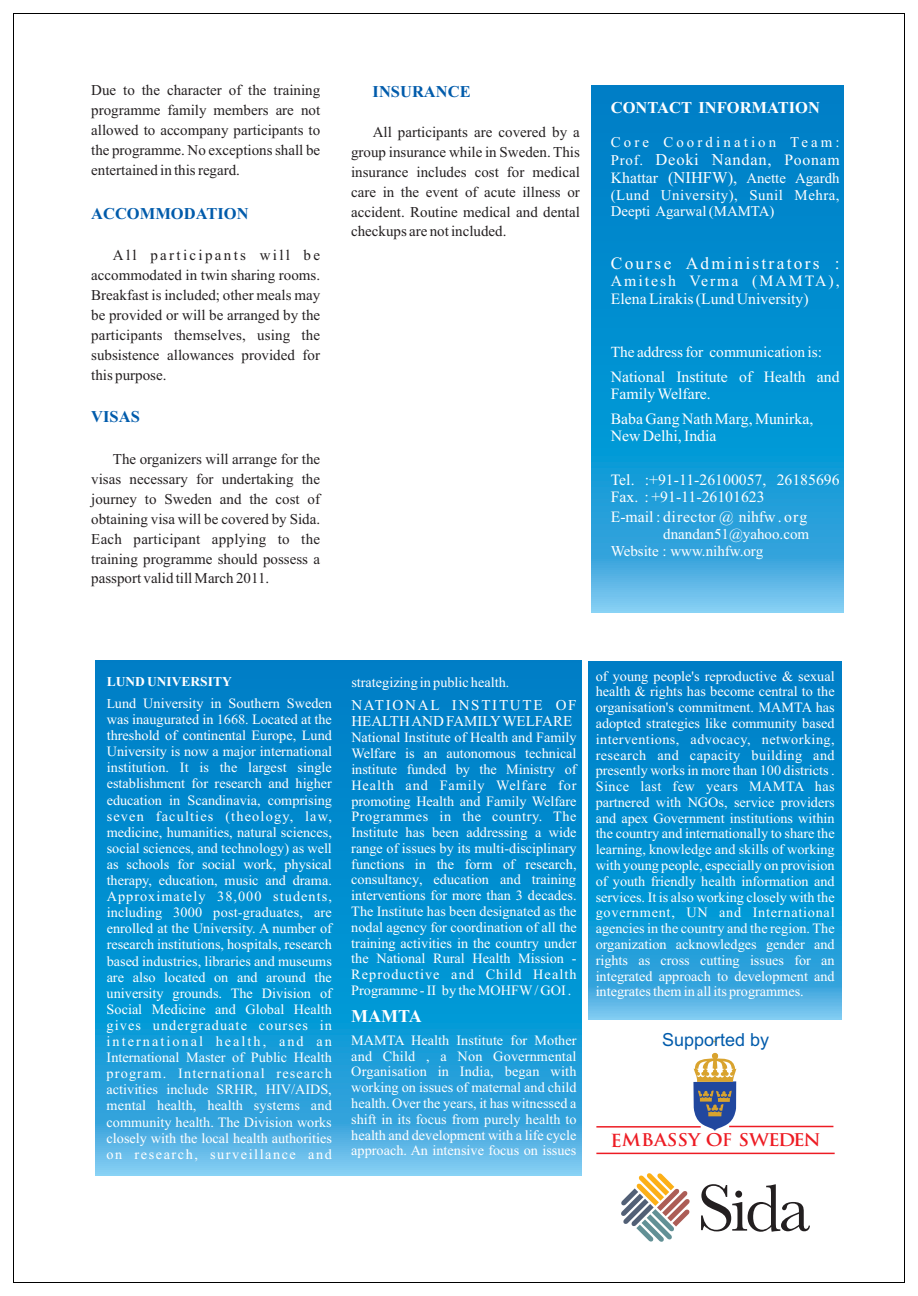
<style>
.page{position:relative;width:918px;height:1296px;background:#fff}
.page>*{position:absolute;margin:0;border:0;box-sizing:border-box;transform-origin:0 0}
.t1{font:18px "Arial";color:#005bab}
.t2{font:17.4px "Times New Roman";letter-spacing:.13em;color:#fff}
.t3{font:700 17.1px "Trajan Pro";letter-spacing:-.01em;color:#ed1c24;scale:1.08 1}
.t4{font:700 16.5px "Times New Roman";color:#005bab}
.t5{font:16.5px "Times New Roman";letter-spacing:.045em;color:#fff}
.t6{font:700 16.5px "Times New Roman";color:#fff}
.t7{font:15.75px/17.4px "Times New Roman";color:#fff}
.t8{font:15.3px "Times New Roman";color:#fff}
.t9{font:15px/20px "Times New Roman";color:#231f20;text-align:justify}
.t10{font:15px/16.6px "Times New Roman";color:#fff}
.t11{font:15px "Times New Roman";letter-spacing:.115em;color:#fff}
.t12{font:14.85px/16.6px "Times New Roman";letter-spacing:.035em;color:#fff;text-align:justify}
.t13{font:14.85px "Times New Roman";letter-spacing:.21em;color:#fff}
.t14{font:14.25px/15.8px "Times New Roman";color:#fff;text-align:justify}
.t15{font:14.25px "Times New Roman";letter-spacing:.075em;color:#fff}
.t16{font:14.25px "Times New Roman";letter-spacing:.085em;color:#fff}
.t17{font:14.25px "Times New Roman";letter-spacing:.04em;color:#fff}
.t18{font:14.25px "Times New Roman";letter-spacing:.065em;color:#fff}
.t19{font:700 13.5px "Times New Roman";color:#fff}
.s1{font-size:14.85px}
.s2{font-size:15.75px}
.s3{font-size:16.5px}
.s4{font-size:13.5px}
.s5{font-weight:700;font-size:18px}
.s6{font-size:17.55px}
</style>
<div class="page">
<svg style="left:591px;top:85px;width:253px;height:528px;background:#1093d3"></svg>
<svg style="left:96px;top:660px;width:485px;height:516px;background:#1093d2"></svg>
<svg style="left:589px;top:661px;width:252px;height:359px;background:#0f92d2"></svg>
<svg style="left:621px;top:1173px;width:69px;height:69px"></svg>
<svg style="left:701px;top:1184px;width:109px;height:48px"></svg>
<hr style="left:596px;top:1126px;width:105px;height:2px;background:#ed1c24">
<hr style="left:596px;top:1153px;width:239px;height:1px;background:#ed1c24">
<hr style="left:729px;top:1126px;width:104px;height:1px;background:#ed1c24">
<svg style="left:693px;top:1053px;width:43px;height:78px"></svg>
<p class="t9" style="left:91px;top:82px;width:230px">Due to the character of the training programme family members are not allowed to accompany participants to</p>
<p class="t4" style="left:373px;top:85px;width:100px">INSURANCE</p>
<p class="t9" style="left:373px;top:123px;width:209px">All participants are covered by a</p>
<p class="t9" style="left:91px;top:141px;width:230px">the programme. No exceptions shall be</p>
<p class="t9" style="left:351px;top:143px;width:230px">group insurance while in Sweden. This</p>
<p class="t9" style="left:91px;top:161px;width:150px">entertained in this regard.</p>
<p class="t9" style="left:351px;top:163px;width:230px">insurance includes cost for medical care in the event of acute illness or accident. Routine medical and dental checkups are not included.</p>
<p class="t9" style="left:91px;top:247px;width:230px;text-indent:22px">All participants will be accommodated in twin sharing rooms.<br>Breakfast is included; other meals may be provided or will be arranged by the participants themselves, using the subsistence allowances provided for this purpose.</p>
<p class="t4" style="left:91px;top:207px;width:159px">ACCOMMODATION</p>
<p class="t4" style="left:91px;top:411px;width:50px">VISAS</p>
<p class="t9" style="left:91px;top:450px;width:230px;text-indent:22px">The organizers will arrange for the visas necessary for undertaking the journey to Sweden and the cost of obtaining visa will be covered by Sida.<br>Each participant applying to the training programme should possess a passport valid till March 2011.</p>
<p class="t6" style="left:611px;top:102px;width:211px">CONTACT INFORMATION</p>
<p class="t13" style="left:611px;top:136px;width:230px">Core Coordination Team:</p>
<p class="t5" style="left:611px;top:153px;width:230px"><span class="s1">Prof.</span> Deoki Nandan, <span class="s2">Poonam</span></p>
<p class="t12" style="left:611px;top:171px;width:230px"><span class="s2">Khattar</span> <span class="s3">(NIHFW),</span> Anette Agardh (Lund University), Sunil Mehra, Deepti Agarwal (MAMTA)</p>
<p class="t2" style="left:611px;top:257px;width:230px">Course Administrators :</p>
<p class="t7" style="left:611px;top:274px;width:230px">Amitesh Verma (MAMTA),<br>Elena Lirakis (Lund University)</p>
<p class="t8" style="left:611px;top:347px;width:213px">The address for communication is:</p>
<p class="t7" style="left:611px;top:369px;width:230px">National Institute of Health and<br>Family Welfare.</p>
<p class="t7" style="left:611px;top:411px;width:204px">Baba Gang Nath Marg, Munirka,<br>New Delhi, India</p>
<p class="t7" style="left:611px;top:472px;width:230px">Tel. :+91-11-26100057, 26185696<br>Fax. : +91-11-26101623</p>
<p class="t7" style="left:611px;top:510px;width:198px">E-mail : director @ nihfw . org</p>
<p class="t10" style="left:611px;top:527px;width:200px;text-indent:52px">dnandan51@yahoo.com<br>Website : www.nihfw.org</p>
<p class="t19" style="left:107px;top:677px;width:127px">LUND UNIVERSITY</p>
<p class="t14" style="left:351px;top:676px;width:159px">strategizing in public health<span class="s4">.</span></p>
<p class="t14" style="left:107px;top:697px;width:227px"><span class="s4">L</span>und University in Southern Sweden</p>
<p class="t11" style="left:351px;top:699px;width:227px">NATIONAL INSTITUTE OF</p>
<p class="t14" style="left:107px;top:713px;width:227px">was inaugurated in 1668. Located at the</p>
<p class="t10" style="left:351px;top:715px;width:222px">HEALTH AND FAMILYWELFARE</p>
<p class="t14" style="left:107px;top:729px;width:227px">threshold of continental Europe, Lund</p>
<p class="t14" style="left:351px;top:731px;width:227px">National Institute of Health and Family</p>
<p class="t14" style="left:107px;top:745px;width:227px">University is now a major international</p>
<p class="t14" style="left:351px;top:747px;width:227px">Welfare is an autonomous technical</p>
<p class="t14" style="left:107px;top:761px;width:227px">institution. It is the largest single</p>
<p class="t14" style="left:351px;top:763px;width:227px">institute funded by the Ministry of</p>
<p class="t14" style="left:107px;top:777px;width:227px">establishment for research and higher</p>
<p class="t18" style="left:351px;top:780px;width:227px">Health and Family Welfare for</p>
<p class="t14" style="left:107px;top:793px;width:227px">education in Scandinavia, comprising</p>
<p class="t14" style="left:351px;top:794px;width:227px">promoting Health and Family Welfare</p>
<p class="t16" style="left:107px;top:811px;width:227px">seven faculties (theology, law,</p>
<p class="t17" style="left:351px;top:811px;width:227px">Programmes in the country. The</p>
<p class="t14" style="left:107px;top:825px;width:227px">medicine, humanities, natural sciences,</p>
<p class="t14" style="left:351px;top:826px;width:227px">Institute has been addressing a wide</p>
<p class="t14" style="left:107px;top:842px;width:227px">social sciences, and technology) as well</p>
<p class="t14" style="left:351px;top:842px;width:227px">range of issues by its multi-disciplinary</p>
<p class="t14" style="left:107px;top:858px;width:227px">as schools for social work, physical</p>
<p class="t14" style="left:351px;top:857px;width:227px">functions in the form of research,</p>
<p class="t14" style="left:107px;top:874px;width:227px">therapy, education, music and drama.</p>
<p class="t14" style="left:351px;top:873px;width:226px">consultancy, education and training</p>
<p class="t15" style="left:107px;top:891px;width:227px">Approximately 38,000 students,</p>
<p class="t14" style="left:351px;top:889px;width:227px">interventions for more than 3 decades.</p>
<p class="t14" style="left:107px;top:906px;width:227px">including 3000 post-graduates, are</p>
<p class="t14" style="left:351px;top:905px;width:227px">The Institute has been designated as the</p>
<p class="t14" style="left:107px;top:922px;width:227px">enrolled at the University. A number of</p>
<p class="t14" style="left:351px;top:920px;width:227px">nodal agency for coordination of all the</p>
<p class="t14" style="left:107px;top:938px;width:227px">research institutions, hospitals, research</p>
<p class="t14" style="left:351px;top:936px;width:227px">training activities in the country under</p>
<p class="t14" style="left:107px;top:954px;width:227px">based industries, libraries and museums</p>
<p class="t14" style="left:351px;top:952px;width:227px">the National Rural Health Mission -</p>
<p class="t14" style="left:107px;top:970px;width:227px">are also located on and around the</p>
<p class="t15" style="left:351px;top:969px;width:227px">Reproductive and Child Health</p>
<p class="t14" style="left:107px;top:986px;width:227px">university grounds. The Division of</p>
<p class="t14" style="left:107px;top:982px;width:466px;line-height:18.9px;text-indent:245px">Programme - II by the MOHFW/ GOI .<br>Social Medicine and Global Health <span class="s5">MAMTA</span></p>
<p class="t14" style="left:107px;top:1019px;width:227px">gives undergraduate courses in international health, and an International Master of Public Health program. International research activities include SRHR, HIV/AIDS, mental health, health systems and community health. The Division works closely with the local health authorities on research, surveillance and</p>
<p class="t14" style="left:351px;top:1034px;width:227px">MAMTA Health Institute for Mother and Child , a Non Governmental Organisation in India, began with working on issues of maternal and child health. Over the years, it has witnessed a shift in its focus from purely health to health and development with a life cycle approach. An intensive focus on issues</p>
<p class="t14" style="left:596px;top:669px;width:241px">of young people's reproductive &amp; sexual health &amp; rights has become central to the organisation's commitment. MAMTA has adopted strategies like community based interventions, advocacy, networking, research and capacity building and presently works in more than 100 districts .<br>Since last few years MAMTA has partnered with NGOs, service providers and apex Government institutions within the country and internationally to share the learning, knowledge and skills of working with young people, especially on provision of youth friendly health information and services. It is also working closely with the government, UN and International agencies in the country and the region. The organization acknowledges gender and rights as cross cutting issues for an integrated approach to development and integrates them in all its programmes.</p>
<p class="t1" style="left:662px;top:1033px;width:109px">Supported by</p>
<p class="t3" style="left:610px;top:1133px;width:196px"><span class="s6">E</span>MBASSY OF SWEDEN</p>
</div>
